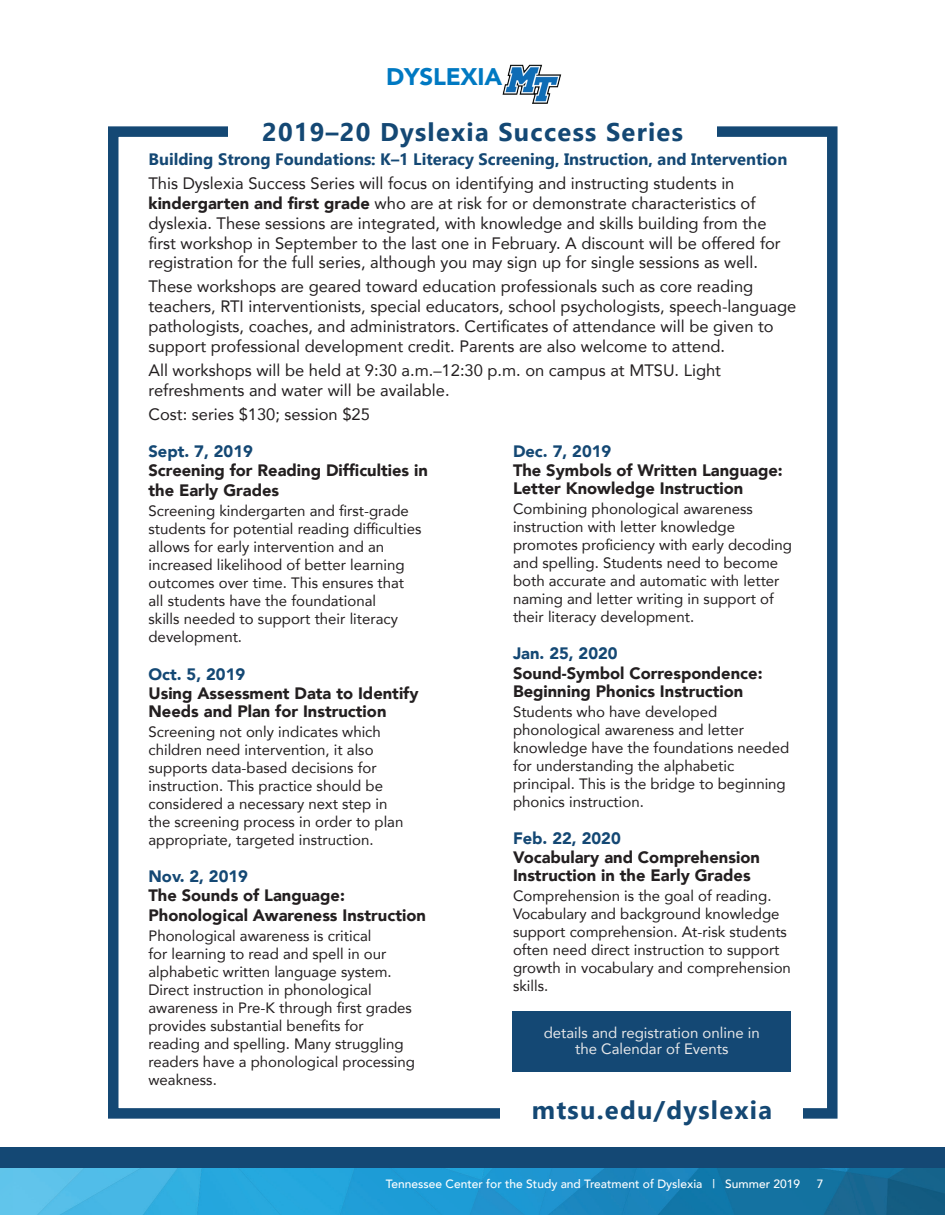
<style>
.page{position:relative;width:945px;height:1215px;background:#fff}
.page>*{position:absolute;margin:0;border:0;box-sizing:border-box;transform-origin:0 0}
.t1{font:700 25.5px "Gadugi";letter-spacing:.05em;color:#144874}
.t2{font:900 24px "Avenir";letter-spacing:-.01em;color:#0079c2}
.t3{font:16.5px/19.8px "Avenir";color:#231f20}
.t4{font:900 16.5px/18px "Avenir";color:#231f20}
.t5{font:700 16.5px "Gadugi";color:#144874}
.t6{font:900 16.5px "Avenir";color:#144874}
.t7{font:15px/18px "Avenir";color:#231f20}
.t8{font:15px/16.5px "Avenir";color:#e6e7e9;text-align:center}
.t9{font:500 12px "Avenir";color:#fff}
.s1{font-weight:900}
</style>
<div class="page">
<img style="left:502px;top:65px;width:59px;height:38px">
<img style="left:0;top:1168px;width:945px;height:47px">
<div style="left:0;top:1148px;width:14px;height:20px;background:#144874"></div>
<div style="left:14px;top:1148px;width:931px;height:20px;background:#144874"></div>
<div style="left:108px;top:126px;width:730px;height:993px;border:10px solid #144874"></div>
<div style="left:228px;top:117px;width:489px;height:30px;background:#fff"></div>
<div style="left:501px;top:1088px;width:302px;height:31px;background:#fff"></div>
<div style="left:512px;top:1011px;width:279px;height:61px;background:#144874"></div>
<h2 class="t2" style="left:386px;top:56px;width:118px">DYSLEXIA</h2>
<h1 class="t1" style="left:262px;top:117px;width:422px">2019–20 Dyslexia Success Series</h1>
<p class="t5" style="left:148px;top:149px;width:640px">Building Strong Foundations: K–1 Literacy Screening, Instruction, and Intervention</p>
<p class="t3" style="left:148px;top:173px;width:634px">This Dyslexia Success Series will focus on identifying and instructing students in <span class="s1">kindergarten and first grade</span> who are at risk for or demonstrate characteristics of dyslexia. These sessions are integrated, with knowledge and skills building from the first workshop in September to the last one in February. A discount will be offered for registration for the full series, although you may sign up for single sessions as well.</p>
<p class="t3" style="left:148px;top:276px;width:649px">These workshops are geared toward education professionals such as core reading teachers, RTI interventionists, special educators, school psychologists, speech-language pathologists, coaches, and administrators. Certificates of attendance will be given to support professional development credit. Parents are also welcome to attend.</p>
<p class="t3" style="left:148px;top:360px;width:574px">All workshops will be held at 9:30 a.m.–12:30 p.m. on campus at MTSU. Light refreshments and water will be available.</p>
<p class="t3" style="left:148px;top:403px;width:223px">Cost: series $130; session $25</p>
<p class="t6" style="left:148px;top:437px;width:106px">Sept. 7, 2019</p>
<p class="t4" style="left:148px;top:460px;width:281px;line-height:19.8px">Screening for Reading Difficulties in the Early Grades</p>
<p class="t7" style="left:148px;top:501px;width:274px">Screening kindergarten and first-grade students for potential reading difficulties allows for early intervention and an increased likelihood of better learning outcomes over time. This ensures that all students have the foundational<br>skills needed to support their literacy development.</p>
<p class="t6" style="left:148px;top:660px;width:98px">Oct. 5, 2019</p>
<p class="t4" style="left:148px;top:684px;width:272px">Using Assessment Data to Identify<br>Needs and Plan for Instruction</p>
<p class="t7" style="left:148px;top:722px;width:256px">Screening not only indicates which children need intervention, it also supports data-based decisions for instruction. This practice should be considered a necessary next step in the screening process in order to plan appropriate, targeted instruction.</p>
<p class="t6" style="left:148px;top:862px;width:101px">Nov. 2, 2019</p>
<p class="t4" style="left:148px;top:885px;width:279px;line-height:19.8px">The Sounds of Language:<br>Phonological Awareness Instruction</p>
<p class="t7" style="left:148px;top:926px;width:268px">Phonological awareness is critical<br>for learning to read and spell in our alphabetic written language system.<br>Direct instruction in phonological awareness in Pre-K through first grades provides substantial benefits for reading and spelling. Many struggling readers have a phonological processing weakness.</p>
<p class="t6" style="left:513px;top:437px;width:100px">Dec. 7, 2019</p>
<p class="t4" style="left:513px;top:461px;width:271px">The Symbols of Written Language:<br>Letter Knowledge Instruction</p>
<p class="t7" style="left:513px;top:500px;width:281px">Combining phonological awareness instruction with letter knowledge promotes proficiency with early decoding and spelling. Students need to become both accurate and automatic with letter naming and letter writing in support of their literacy development.</p>
<p class="t6" style="left:513px;top:639px;width:106px">Jan. 25, 2020</p>
<p class="t4" style="left:513px;top:664px;width:251px">Sound-Symbol Correspondence:<br>Beginning Phonics Instruction</p>
<p class="t7" style="left:513px;top:702px;width:278px">Students who have developed phonological awareness and letter knowledge have the foundations needed for understanding the alphabetic principal. This is the bridge to beginning phonics instruction.</p>
<p class="t6" style="left:513px;top:824px;width:109px">Feb. 22, 2020</p>
<p class="t4" style="left:513px;top:848px;width:248px">Vocabulary and Comprehension<br>Instruction in the Early Grades</p>
<p class="t7" style="left:513px;top:887px;width:279px">Comprehension is the goal of reading.<br>Vocabulary and background knowledge support comprehension. At-risk students often need direct instruction to support growth in vocabulary and comprehension skills.</p>
<p class="t8" style="left:544px;top:1024px;width:218px">details and registration online in the Calendar of Events</p>
<h1 class="t1" style="left:532px;top:1094px;width:242px">mtsu.edu/dyslexia</h1>
<p class="t9" style="left:386px;top:1173px;width:416px">Tennessee Center for the Study and Treatment of Dyslexia | Summer 2019</p>
<p class="t9" style="left:817px;top:1173px;width:8px">7</p>
</div>
